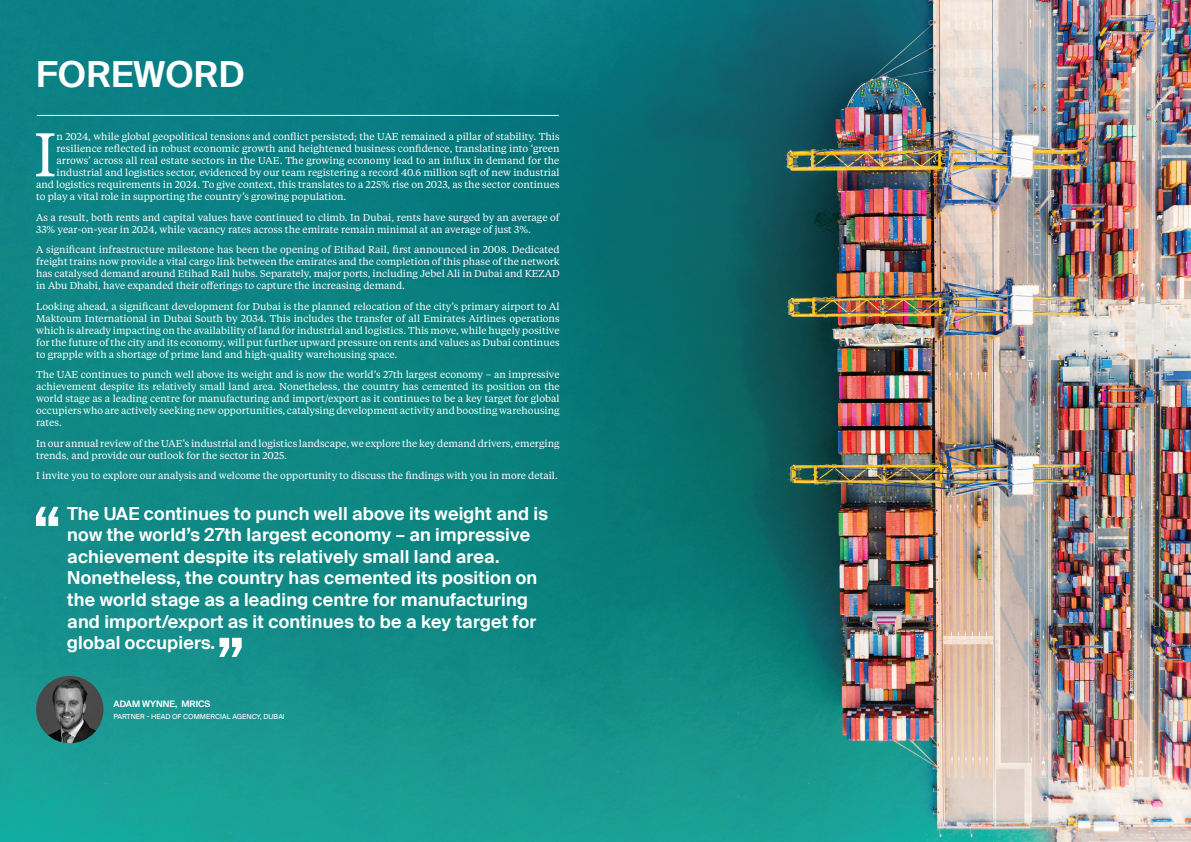
<style>
.page{position:relative;width:1191px;height:842px;background:#fff}
.page>*{position:absolute;margin:0;border:0;box-sizing:border-box;transform-origin:0 0}
.t1{font:61.3px "Tiempos Text";color:#fff}
.t2{font:600 36px "Suisse Intl";letter-spacing:.01em;color:#fff}
.t3{font:600 18px/21.6px "Suisse Intl";letter-spacing:.01em;color:#fff}
.t4{font:10px/12px "Tiempos Text";color:#fff;text-align:justify}
.t5{font:600 9px "Suisse Intl";color:#fff}
.t6{font:7px "Suisse Intl";color:#fff}
</style>
<div class="page">
<img style="left:0;top:0;width:1191px;height:842px">
<hr style="left:37px;top:115px;width:522px;height:1px;background:#fff">
<img style="left:36px;top:676px;width:67px;height:67px;border-radius:34px">
<svg style="left:36px;top:507px;width:22px;height:19px"></svg>
<svg style="left:219px;top:638px;width:23px;height:19px"></svg>
<h2 class="t2" style="left:36px;top:54px;width:210px">FOREWORD</h2>
<h1 class="t1" style="left:34px;top:113px;width:24px">I</h1>
<p class="t4" style="left:57px;top:130px;width:504px">n 2024, while global geopolitical tensions and conflict persisted; the UAE remained a pillar of stability. This</p>
<p class="t4" style="left:57px;top:142px;width:504px">resilience reflected in robust economic growth and heightened business confidence, translating into ‘green</p>
<p class="t4" style="left:57px;top:154px;width:504px">arrows’ across all real estate sectors in the UAE. The growing economy lead to an influx in demand for the</p>
<p class="t4" style="left:57px;top:166px;width:504px">industrial and logistics sector, evidenced by our team registering a record 40.6 million sqft of new industrial</p>
<p class="t4" style="left:36px;top:178px;width:525px">and logistics requirements in 2024. To give context, this translates to a 225% rise on 2023, as the sector continues</p>
<p class="t4" style="left:36px;top:190px;width:312px">to play a vital role in supporting the country’s growing population.</p>
<p class="t4" style="left:36px;top:211px;width:525px">As a result, both rents and capital values have continued to climb. In Dubai, rents have surged by an average of<br>33% year-on-year in 2024, while vacancy rates across the emirate remain minimal at an average of just 3%.</p>
<p class="t4" style="left:36px;top:243px;width:525px">A significant infrastructure milestone has been the opening of Etihad Rail, first announced in 2008. Dedicated freight trains now provide a vital cargo link between the emirates and the completion of this phase of the network has catalysed demand around Etihad Rail hubs. Separately, major ports, including Jebel Ali in Dubai and KEZAD in Abu Dhabi, have expanded their offerings to capture the increasing demand.</p>
<p class="t4" style="left:36px;top:300px;width:525px">Looking ahead, a significant development for Dubai is the planned relocation of the city’s primary airport to Al Maktoum International in Dubai South by 2034. This includes the transfer of all Emirates Airlines operations which is already impacting on the availability of land for industrial and logistics. This move, while hugely positive for the future of the city and its economy, will put further upward pressure on rents and values as Dubai continues to grapple with a shortage of prime land and high-quality warehousing space.</p>
<p class="t4" style="left:36px;top:368px;width:525px">The UAE continues to punch well above its weight and is now the world’s 27th largest economy – an impressive achievement despite its relatively small land area. Nonetheless, the country has cemented its position on the world stage as a leading centre for manufacturing and import/export as it continues to be a key target for global occupiers who are actively seeking new opportunities, catalysing development activity and boosting warehousing rates.</p>
<p class="t4" style="left:36px;top:437px;width:525px">In our annual review of the UAE’s industrial and logistics landscape, we explore the key demand drivers, emerging trends, and provide our outlook for the sector in 2025.</p>
<p class="t4" style="left:36px;top:469px;width:523px">I invite you to explore our analysis and welcome the opportunity to discuss the findings with you in more detail.</p>
<p class="t3" style="left:67px;top:503px;width:482px">The UAE continues to punch well above its weight and is now the world’s 27th largest economy – an impressive achievement despite its relatively small land area.<br>Nonetheless, the country has cemented its position on the world stage as a leading centre for manufacturing and import/export as it continues to be a key target for global occupiers.</p>
<p class="t5" style="left:113px;top:699px;width:98px">ADAM WYNNE, MRICS</p>
<p class="t6" style="left:113px;top:712px;width:173px">PARTNER - HEAD OF COMMERCIAL AGENCY, DUBAI</p>
</div>
